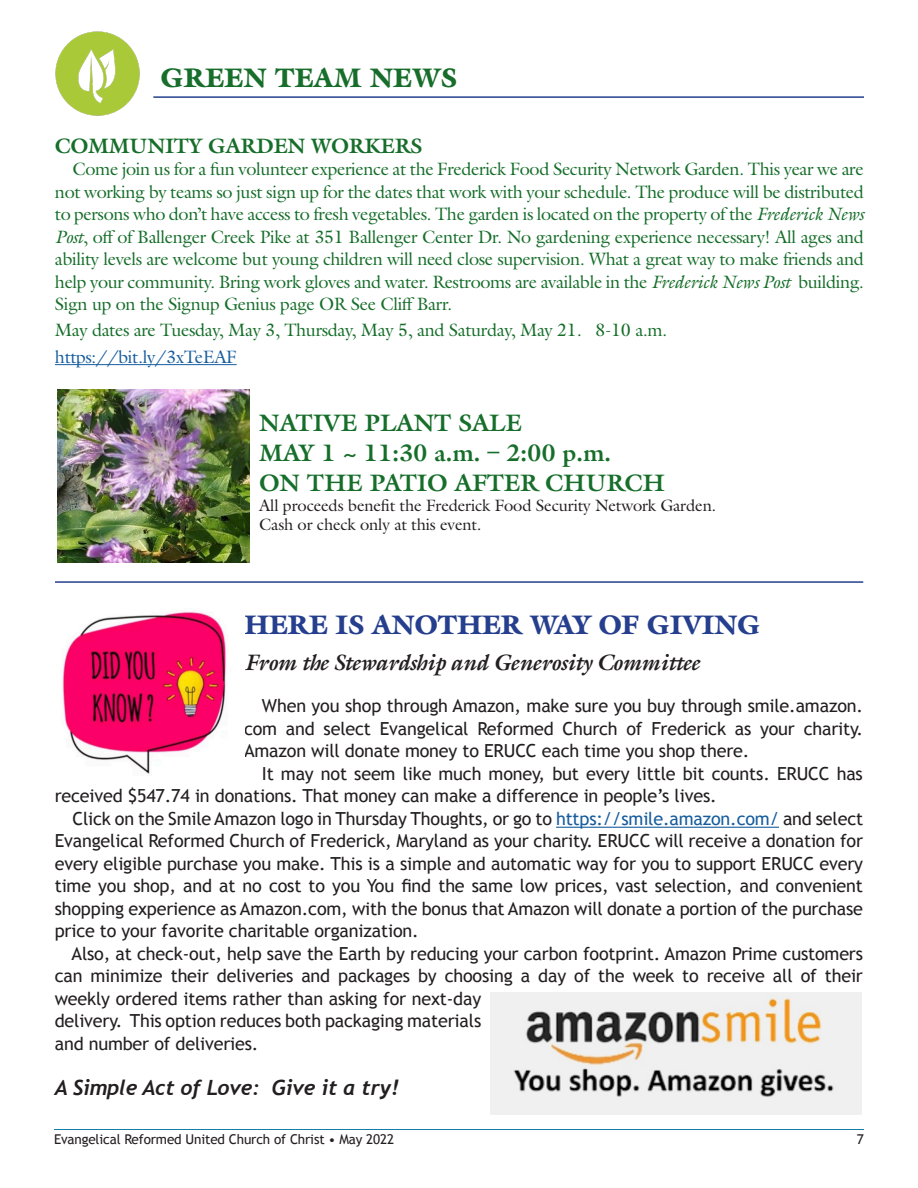
<style>
.page{position:relative;width:918px;height:1188px;background:#fff}
.page>*{position:absolute;margin:0;border:0;box-sizing:border-box;transform-origin:0 0}
.t1{font:900 27px "Galliard Pro";letter-spacing:-.01em;color:#253f8e}
.t2{font:900 27px "Galliard Pro";color:#166e2a}
.t3{font:700 24px "Galliard Pro";letter-spacing:-.01em;color:#166e2a}
.t4{font:italic 700 22.5px "Galliard Pro";letter-spacing:-.02em;color:#231f20}
.t5{font:italic 700 21px "Trebuchet";letter-spacing:-.01em;color:#231f20}
.t6{font:700 21px "Galliard Pro";letter-spacing:-.02em;color:#166e2a}
.t7{font:18px/22.5px "Trebuchet MS";letter-spacing:-.01em;color:#231f20;text-align:justify}
.t8{font:18px/22.5px "Galliard Pro";letter-spacing:-.02em;color:#166e2a;text-align:justify}
.t9{font:18px "Galliard Pro";letter-spacing:-.02em;color:#175d9e}
.t10{font:16.5px "Galliard Pro";letter-spacing:-.01em;color:#231f20}
.t11{font:13.5px "Trebuchet MS";letter-spacing:-.01em;color:#231f20}
.s1{font-style:italic}
.s2{color:#175d9e}
</style>
<div class="page">
<hr style="left:54px;top:1129px;width:810px;height:1px;background:#137ea9">
<hr style="left:55px;top:364px;width:182px;height:1px;background:#175d9e">
<img style="left:55px;top:31px;width:85px;height:85px">
<hr style="left:153px;top:96px;width:711px;height:2px;background:#253f8e">
<hr style="left:556px;top:827px;width:223px;height:1px;background:#175d9e">
<img style="left:58px;top:390px;width:191px;height:173px">
<img style="left:62px;top:611px;width:165px;height:163px">
<hr style="left:55px;top:581px;width:808px;height:2px;background:#253f8e">
<img style="left:491px;top:992px;width:370px;height:123px">
<p class="t2" style="left:161px;top:61px;width:298px">GREEN TEAM NEWS</p>
<p class="t6" style="left:55px;top:132px;width:369px">COMMUNITY GARDEN WORKERS</p>
<p class="t8" style="left:55px;top:158px;width:811px;text-indent:18px">Come join us for a fun volunteer experience at the Frederick Food Security Network Garden. This year we are not working by teams so just sign up for the dates that work with your schedule. The produce will be distributed to persons who don’t have access to fresh vegetables. The garden is located on the property of the <span class="s1">Frederick News Post</span>, off of Ballenger Creek Pike at 351 Ballenger Center Dr. No gardening experience necessary! All ages and ability levels are welcome but young children will need close supervision. What a great way to make friends and help your community. Bring work gloves and water. Restrooms are available in the <span class="s1">Frederick News Post</span> building.</p>
<p class="t8" style="left:55px;top:293px;width:399px">Sign up on the Signup Genius page OR See Cliff Barr.</p>
<p class="t8" style="left:55px;top:318px;width:614px">May dates are Tuesday, May 3, Thursday, May 5, and Saturday, May 21. 8-10 a.m.</p>
<p class="t9" style="left:55px;top:345px;width:183px">https://bit.ly/3xTeEAF</p>
<p class="t3" style="left:259px;top:407px;width:264px">NATIVE PLANT SALE</p>
<p class="t3" style="left:259px;top:437px;width:354px">MAY 1 ~ 11:30 a.m. – 2:00 p.m.</p>
<p class="t3" style="left:259px;top:467px;width:407px">ON THE PATIO AFTER CHURCH</p>
<p class="t10" style="left:259px;top:494px;width:459px">All proceeds benefit the Frederick Food Security Network Garden.</p>
<p class="t10" style="left:259px;top:514px;width:224px">Cash or check only at this event.</p>
<p class="t1" style="left:244px;top:607px;width:518px">HERE IS ANOTHER WAY OF GIVING</p>
<p class="t4" style="left:244px;top:648px;width:457px">From the Stewardship and Generosity Committee</p>
<p class="t7" style="left:244px;top:695px;width:621px;text-indent:18px">When you shop through Amazon, make sure you buy through smile.amazon. com and select Evangelical Reformed Church of Frederick as your charity.<br>Amazon will donate money to ERUCC each time you shop there.</p>
<p class="t7" style="left:55px;top:763px;width:810px;text-indent:207px">It may not seem like much money, but every little bit counts. ERUCC has received $547.74 in donations. That money can make a difference in people’s lives.</p>
<p class="t7" style="left:55px;top:808px;width:810px;text-indent:18px">Click on the Smile Amazon logo in Thursday Thoughts, or go to <span class="s2">https://smile.amazon.com/</span> and select Evangelical Reformed Church of Frederick, Maryland as your charity. ERUCC will receive a donation for every eligible purchase you make. This is a simple and automatic way for you to support ERUCC every time you shop, and at no cost to you You find the same low prices, vast selection, and convenient shopping experience as Amazon.com, with the bonus that Amazon will donate a portion of the purchase price to your favorite charitable organization.</p>
<p class="t7" style="left:55px;top:943px;width:810px;text-align:left;text-indent:17px">Also, at check-out, help save the Earth by reducing your carbon footprint. Amazon Prime customers can minimize their deliveries and packages by choosing a day of the week to receive all of their weekly ordered items rather than asking for next-day<br>delivery. This option reduces both packaging materials<br>and number of deliveries.</p>
<p class="t5" style="left:55px;top:1075px;width:346px">A Simple Act of Love: Give it a try!</p>
<p class="t11" style="left:54px;top:1131px;width:342px">Evangelical Reformed United Church of Christ • May 2022</p>
<p class="t11" style="left:857px;top:1131px;width:9px">7</p>
</div>
